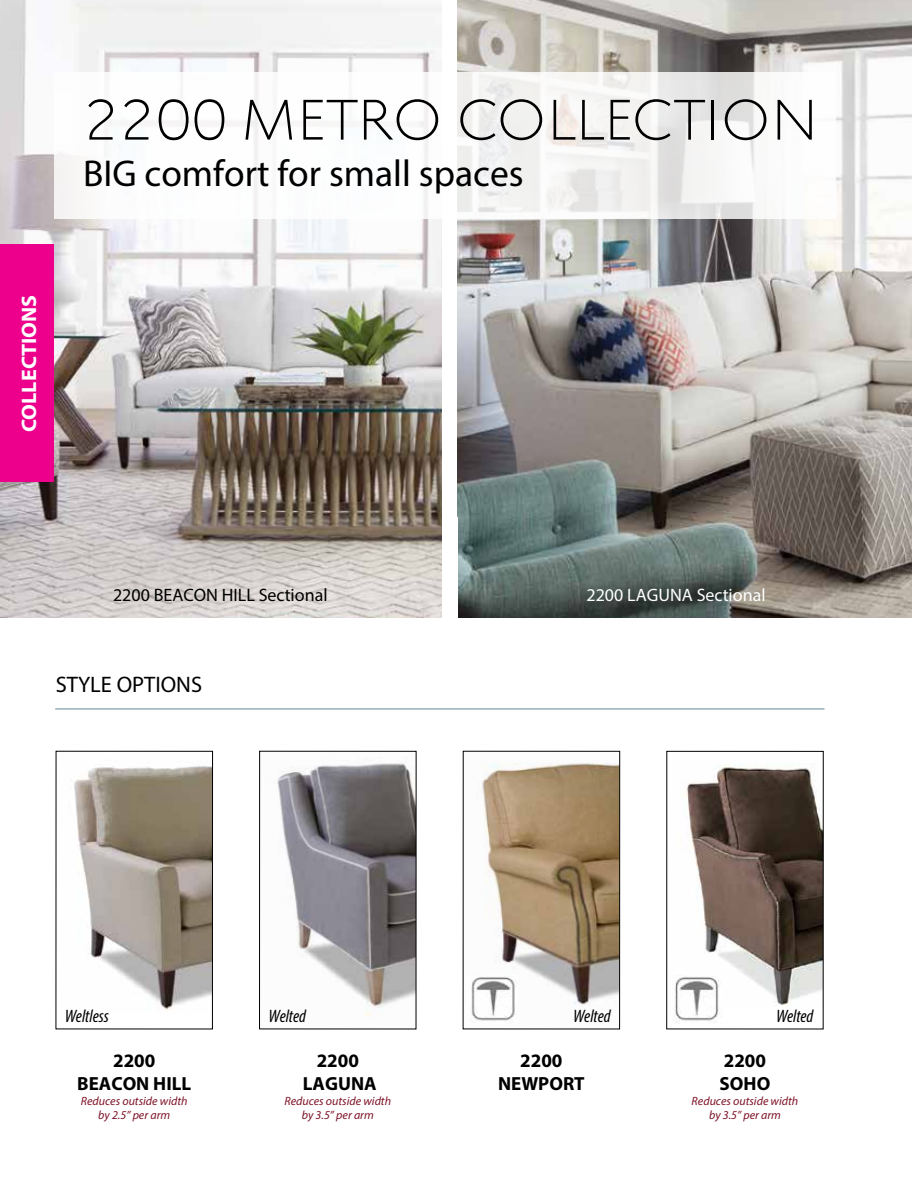
<style>
.page{position:relative;width:918px;height:1188px;background:#fff}
.page>*{position:absolute;margin:0;border:0;box-sizing:border-box;transform-origin:0 0}
.t1{font:200 55.5px "Creo";color:#000}
.t2{font:37.5px "Myriad Pro";color:#000}
.t3{font:22.5px "Myriad Pro";color:#000}
.t4{font:700 21px "Myriad Pro";color:#fff;scale:1.05 1}
.t5{font:700 19.05px/22.8px "Myriad Pro";color:#000;text-align:center}
.t6{font:italic condensed 18px "Myriad Pro";color:#000}
.t7{font:18px "Myriad Pro";color:#000}
.t8{font:18px "Myriad Pro";color:#fff}
.t9{font:italic 12px/14.4px "Myriad Pro";color:#7e1428;text-align:center}
</style>
<div class="page">
<img style="left:0;top:0;width:441px;height:617px">
<hr style="left:55px;top:708px;width:770px;height:2px;background:#93b0b5">
<div style="left:0;top:245px;width:54px;height:237px;background:#ec008c"></div>
<img style="left:457px;top:0;width:454px;height:617px">
<img style="left:74px;top:766px;width:137px;height:245px">
<div style="left:56px;top:751px;width:157px;height:278px;border:1px solid #000"></div>
<img style="left:277px;top:763px;width:138px;height:254px">
<div style="left:259px;top:751px;width:158px;height:278px;border:1px solid #000"></div>
<img style="left:482px;top:763px;width:136px;height:242px">
<div style="left:463px;top:751px;width:157px;height:278px;border:1px solid #000"></div>
<img style="left:471px;top:975px;width:47px;height:48px">
<img style="left:686px;top:763px;width:136px;height:243px">
<div style="left:666px;top:751px;width:158px;height:278px;border:1px solid #000"></div>
<img style="left:674px;top:975px;width:47px;height:48px">
<svg style="left:54px;top:72px;width:782px;height:146px"></svg>
<h3 class="t4" style="left:16px;top:432px;width:132px;rotate:-90deg">COLLECTIONS</h3>
<h1 class="t1" style="left:83px;top:87px;width:737px">2200 METRO COLLECTION</h1>
<h2 class="t2" style="left:83px;top:150px;width:442px">BIG comfort for small spaces</h2>
<h3 class="t7" style="left:113px;top:584px;width:216px">2200 BEACON HILL Sectional</h3>
<h3 class="t3" style="left:56px;top:671px;width:148px">STYLE OPTIONS</h3>
<h3 class="t8" style="left:587px;top:584px;width:181px">2200 LAGUNA Sectional</h3>
<h3 class="t6" style="left:65px;top:1005px;width:46px">Weltless</h3>
<h3 class="t6" style="left:269px;top:1005px;width:39px">Welted</h3>
<h3 class="t6" style="left:573px;top:1005px;width:39px">Welted</h3>
<h3 class="t6" style="left:776px;top:1005px;width:39px">Welted</h3>
<h3 class="t5" style="left:77px;top:1049px;width:116px">2200<br>BEACON HILL</h3>
<p class="t9" style="left:81px;top:1093px;width:108px">Reduces outside width by 2.5” per arm</p>
<h3 class="t5" style="left:303px;top:1049px;width:75px">2200<br>LAGUNA</h3>
<p class="t9" style="left:284px;top:1093px;width:108px">Reduces outside width by 3.5” per arm</p>
<h3 class="t5" style="left:498px;top:1049px;width:88px">2200<br>NEWPORT</h3>
<h3 class="t5" style="left:720px;top:1049px;width:52px;text-align:left">2200<br>SOHO</h3>
<p class="t9" style="left:692px;top:1093px;width:108px">Reduces outside width by 3.5” per arm</p>
</div>
